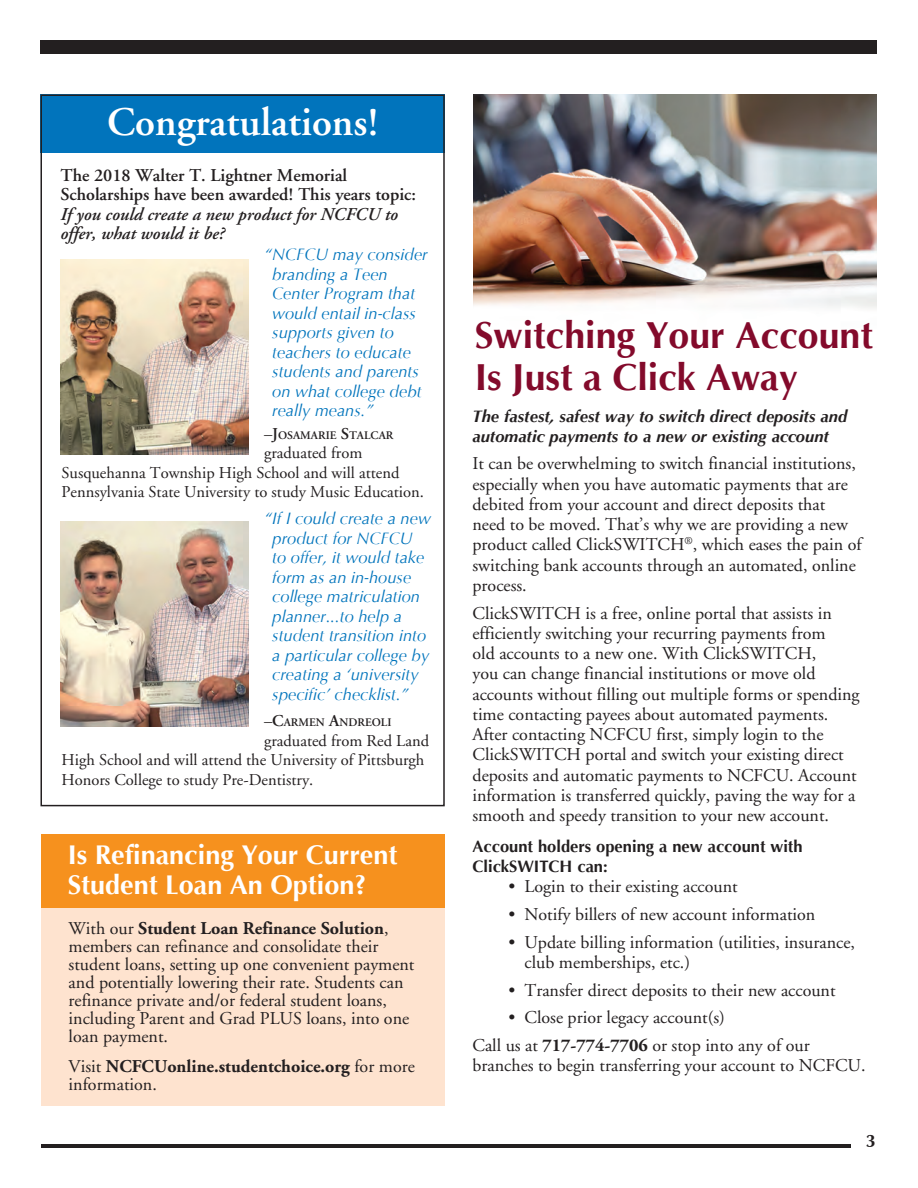
<style>
.page{position:relative;width:918px;height:1188px;background:#fff}
.page>*{position:absolute;margin:0;border:0;box-sizing:border-box;transform-origin:0 0}
.body_copy{font:600 40.5px "Adobe Garamond";color:#fff}
.t1{font:700 37.5px/42px "Optima LT Pro";color:#830a2b}
.t2{font:700 27px/30px "Optima LT Pro";color:#fff}
.body_copy_2{font:18px/20.2px "Adobe Garamond";color:#231f20}
.body_copy-2{font:18px/20.2px "Adobe Garamond";color:#231f20}
.body_copy-3{font:600 18px/19.5px "Adobe Garamond";color:#231f20}
.t3{font:700 18px/18px "Adobe Garamond";color:#231f20}
.t4{font:700 18px "Optima LT Pro";color:#231f20}
.body_copy-4{font:italic 16.5px/19.5px "Optima LT Pro";color:#0174bc}
.body_copy-5{font:16.5px/19.5px "Adobe Garamond";color:#231f20}
.subhead{font:italic 700 16.5px/19.5px "Optima LT Pro";color:#231f20}
.subhead-2{font:700 16.5px/20.2px "Optima LT Pro";color:#231f20}
.body_copy-6{font:600 11.55px "Adobe Garamond";color:#231f20}
.s1{font-style:italic}
.s2{font-weight:400;font-size:16.5px}
.s3{font-size:16.5px}
.s4{font-weight:700}
.s5{font-weight:400}
</style>
<div class="page">
<div style="left:40px;top:40px;width:838px;height:14px;background:#231f20"></div>
<hr style="left:41px;top:1144px;width:810px;height:4px;background:#231f20">
<div style="left:41px;top:836px;width:404px;height:270px;background:#fee3cf"></div>
<div style="left:41px;top:834px;width:404px;height:74px;background:#f6911e"></div>
<img style="left:473px;top:94px;width:404px;height:214px">
<div style="left:40px;top:94px;width:405px;height:59px;background:#0174bc"></div>
<div style="left:40px;top:94px;width:405px;height:712px;border:2px solid #231f20"></div>
<img style="left:60px;top:260px;width:189px;height:195px">
<img style="left:60px;top:521px;width:189px;height:206px">
<p class="body_copy" style="left:107px;top:100px;width:273px">Congratulations!</p>
<p class="body_copy-3" style="left:60px;top:166px;width:357px">The 2018 Walter T. Lightner Memorial Scholarships have been awarded! This years topic:<br><span class="s1">If you could create a new product for NCFCU to offer, what would it be?</span></p>
<p class="body_copy-4" style="left:272px;top:245px;width:157px;text-indent:-8px">“NCFCU may consider branding a Teen<br>Center Program that would entail in-class supports given to teachers to educate students and parents on what college debt really means.”</p>
<p class="body_copy-6" style="left:264px;top:429px;width:131px"><span class="s2">–</span><span class="s3">J</span>OSAMARIE <span class="s3">S</span>TALCAR</p>
<p class="body_copy-5" style="left:62px;top:444px;width:364px;text-indent:202px">graduated from<br>Susquehanna Township High School and will attend<br>Pennsylvania State University to study Music Education.</p>
<p class="body_copy-4" style="left:272px;top:509px;width:160px;text-indent:-8px">“If I could create a new product for NCFCU<br>to offer, it would take form as an in-house college matriculation planner...to help a student transition into a particular college by creating a ‘university specific’ checklist.”</p>
<p class="body_copy-6" style="left:264px;top:716px;width:129px"><span class="s2">–</span><span class="s3">C</span>ARMEN <span class="s3">A</span>NDREOLI</p>
<p class="body_copy-5" style="left:61px;top:731px;width:369px;text-indent:203px">graduated from Red Land<br>High School and will attend the University of Pittsburgh<br>Honors College to study Pre-Dentistry.</p>
<p class="t2" style="left:68px;top:840px;width:331px">Is Refinancing Your Current<br>Student Loan An Option?</p>
<p class="body_copy_2" style="left:69px;top:920px;width:347px;line-height:18px">With our <span class="s4">Student Loan Refinance Solution</span>, members can refinance and consolidate their student loans, setting up one convenient payment and potentially lowering their rate. Students can refinance private and/or federal student loans, including Parent and Grad PLUS loans, into one loan payment.</p>
<p class="t3" style="left:69px;top:1057px;width:348px"><span class="s5">Visit</span> NCFCUonline.studentchoice.org <span class="s5">for more information.</span></p>
<p class="t1" style="left:475px;top:314px;width:400px">Switching Your Account<br>Is Just a Click Away</p>
<p class="subhead" style="left:472px;top:407px;width:376px">The fastest, safest way to switch direct deposits and automatic payments to a new or existing account</p>
<p class="body_copy_2" style="left:472px;top:454px;width:391px">It can be overwhelming to switch financial institutions, especially when you have automatic payments that are debited from your account and direct deposits that need to be moved. That’s why we are providing a new product called ClickSWITCH<sup>®</sup>, which eases the pain of switching bank accounts through an automated, online process.</p>
<p class="body_copy_2" style="left:473px;top:603px;width:389px">ClickSWITCH is a free, online portal that assists in efficiently switching your recurring payments from<br>old accounts to a new one. With ClickSWITCH,<br>you can change financial institutions or move old accounts without filling out multiple forms or spending time contacting payees about automated payments.<br>After contacting NCFCU first, simply login to the ClickSWITCH portal and switch your existing direct deposits and automatic payments to NCFCU. Account information is transferred quickly, paving the way for a smooth and speedy transition to your new account.</p>
<p class="subhead-2" style="left:472px;top:836px;width:332px">Account holders opening a new account with<br>ClickSWITCH can:</p>
<p class="body_copy-2" style="left:508px;top:877px;width:231px">• Login to their existing account</p>
<p class="body_copy-2" style="left:508px;top:905px;width:308px">• Notify billers of new account information</p>
<p class="body_copy-2" style="left:524px;top:932px;width:332px;text-indent:-16px">• Update billing information (utilities, insurance, club memberships, etc.)</p>
<p class="body_copy-2" style="left:508px;top:980px;width:329px">• Transfer direct deposits to their new account</p>
<p class="body_copy-2" style="left:508px;top:1008px;width:218px">• Close prior legacy account(s)</p>
<p class="body_copy-2" style="left:472px;top:1036px;width:395px">Call us at <span class="s4">717-774-7706</span> or stop into any of our branches to begin transferring your account to NCFCU.</p>
<p class="t4" style="left:866px;top:1129px;width:12px">3</p>
</div>
